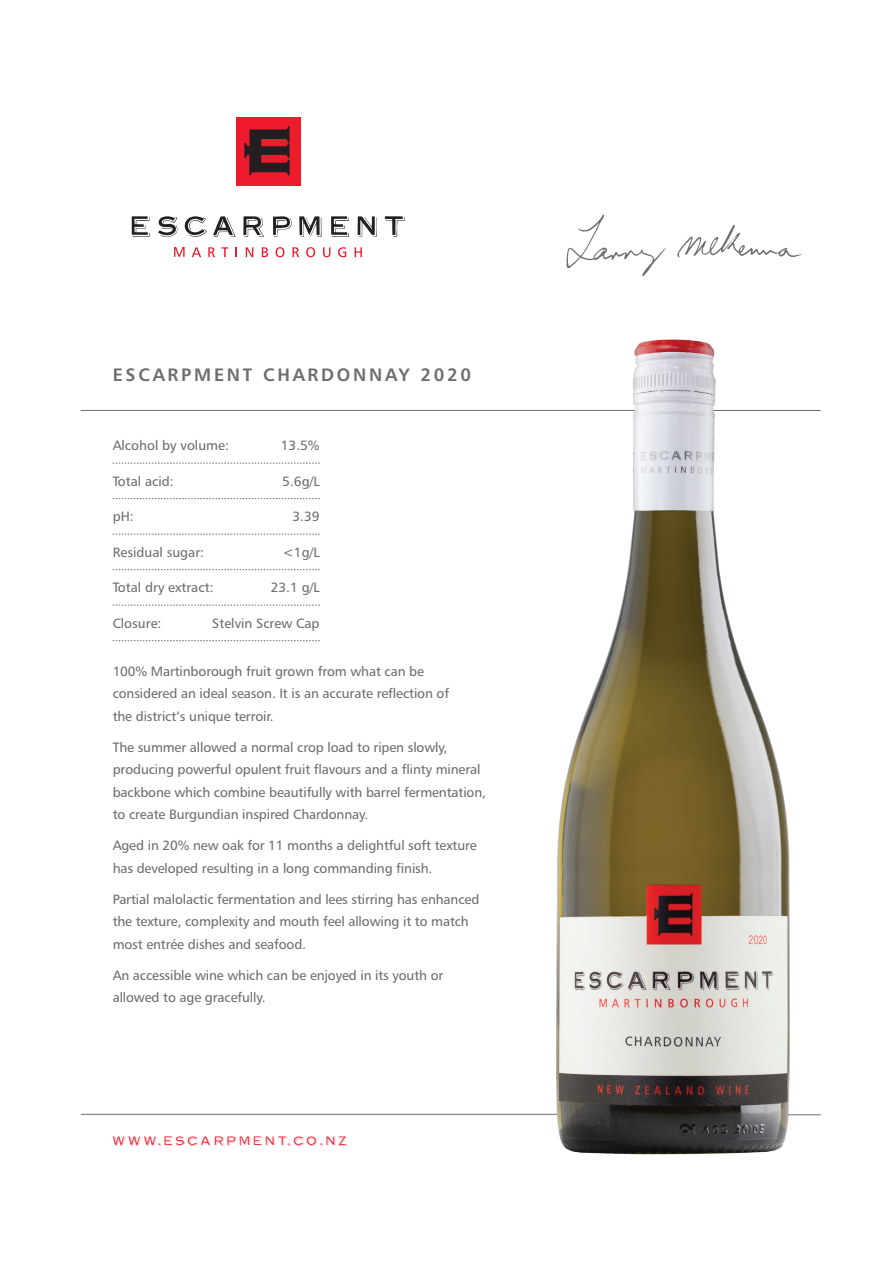
<style>
.page{position:relative;width:893px;height:1263px;background:#fff}
.page>*{position:absolute;margin:0;border:0;box-sizing:border-box;transform-origin:0 0}
.t1{font:18px "Humanist 777 BT Bold B";letter-spacing:.15em;color:#6c6d70}
.t2{font:15px "Stick On S Caps SSK";letter-spacing:.175em;color:#ee1b2c}
.t3{font:13.5px/22.5px "Humanist 777 BT Roman B";letter-spacing:-.01em;color:#6c6d70}
</style>
<div class="page">
<img style="left:566px;top:214px;width:236px;height:62px">
<svg style="left:174px;top:247px;width:11px;height:10px"></svg>
<svg style="left:192px;top:247px;width:9px;height:10px"></svg>
<svg style="left:208px;top:247px;width:7px;height:10px"></svg>
<svg style="left:221px;top:247px;width:7px;height:10px"></svg>
<svg style="left:246px;top:247px;width:7px;height:10px"></svg>
<svg style="left:262px;top:247px;width:6px;height:10px"></svg>
<svg style="left:276px;top:247px;width:8px;height:10px"></svg>
<svg style="left:292px;top:247px;width:7px;height:10px"></svg>
<svg style="left:306px;top:247px;width:9px;height:10px"></svg>
<svg style="left:323px;top:247px;width:7px;height:10px"></svg>
<svg style="left:338px;top:247px;width:8px;height:10px"></svg>
<svg style="left:355px;top:247px;width:7px;height:10px"></svg>
<svg style="left:132px;top:216px;width:18px;height:21px"></svg>
<svg style="left:158px;top:216px;width:19px;height:21px"></svg>
<svg style="left:185px;top:216px;width:22px;height:21px"></svg>
<svg style="left:213px;top:216px;width:23px;height:21px"></svg>
<svg style="left:243px;top:216px;width:21px;height:21px"></svg>
<svg style="left:273px;top:216px;width:19px;height:21px"></svg>
<svg style="left:299px;top:216px;width:22px;height:21px"></svg>
<svg style="left:331px;top:216px;width:18px;height:21px"></svg>
<svg style="left:357px;top:216px;width:20px;height:21px"></svg>
<svg style="left:385px;top:216px;width:20px;height:21px"></svg>
<div style="left:236px;top:117px;width:65px;height:68px;background:#ee1b2c"></div>
<svg style="left:244px;top:126px;width:46px;height:49px"></svg>
<img style="left:556px;top:339px;width:233px;height:815px">
<hr style="left:81px;top:410px;width:554px;height:1px;background:#6c6d70">
<hr style="left:81px;top:1114px;width:476px;height:1px;background:#6c6d70">
<hr style="left:713px;top:410px;width:108px;height:1px;background:#6c6d70">
<hr style="left:788px;top:1114px;width:33px;height:1px;background:#6c6d70">
<svg style="left:113px;top:463px;width:207px;height:1px"></svg>
<svg style="left:113px;top:498px;width:207px;height:1px"></svg>
<svg style="left:113px;top:534px;width:207px;height:1px"></svg>
<svg style="left:113px;top:569px;width:207px;height:1px"></svg>
<svg style="left:113px;top:605px;width:207px;height:1px"></svg>
<svg style="left:113px;top:640px;width:207px;height:1px"></svg>
<h1 class="t1" style="left:113px;top:363px;width:360px">ESCARPMENT CHARDONNAY 2020</h1>
<p class="t3" style="left:113px;top:434px;width:118px">Alcohol by volume:</p>
<p class="t3" style="left:281px;top:434px;width:40px">13.5%</p>
<p class="t3" style="left:113px;top:469px;width:63px">Total acid:</p>
<p class="t3" style="left:282px;top:469px;width:39px">5.6g/L</p>
<p class="t3" style="left:113px;top:505px;width:23px">pH:</p>
<p class="t3" style="left:293px;top:505px;width:29px">3.39</p>
<p class="t3" style="left:113px;top:540px;width:93px">Residual sugar:</p>
<p class="t3" style="left:283px;top:540px;width:39px">&lt;1g/L</p>
<p class="t3" style="left:113px;top:576px;width:102px">Total dry extract:</p>
<p class="t3" style="left:271px;top:576px;width:51px">23.1 g/L</p>
<p class="t3" style="left:113px;top:611px;width:50px">Closure:</p>
<p class="t3" style="left:212px;top:611px;width:109px">Stelvin Screw Cap</p>
<p class="t3" style="left:113px;top:659px;width:338px">100% Martinborough fruit grown from what can be considered an ideal season. It is an accurate reflection of the district’s unique terroir.</p>
<p class="t3" style="left:113px;top:735px;width:375px">The summer allowed a normal crop load to ripen slowly, producing powerful opulent fruit flavours and a flinty mineral backbone which combine beautifully with barrel fermentation, to create Burgundian inspired Chardonnay.</p>
<p class="t3" style="left:113px;top:834px;width:366px">Aged in 20% new oak for 11 months a delightful soft texture has developed resulting in a long commanding finish.</p>
<p class="t3" style="left:113px;top:888px;width:368px">Partial malolactic fermentation and lees stirring has enhanced the texture, complexity and mouth feel allowing it to match most entrée dishes and seafood.</p>
<p class="t3" style="left:113px;top:964px;width:332px">An accessible wine which can be enjoyed in its youth or allowed to age gracefully.</p>
<p class="t2" style="left:113px;top:1134px;width:237px">WWW.ESCARPMENT.CO.NZ</p>
</div>
